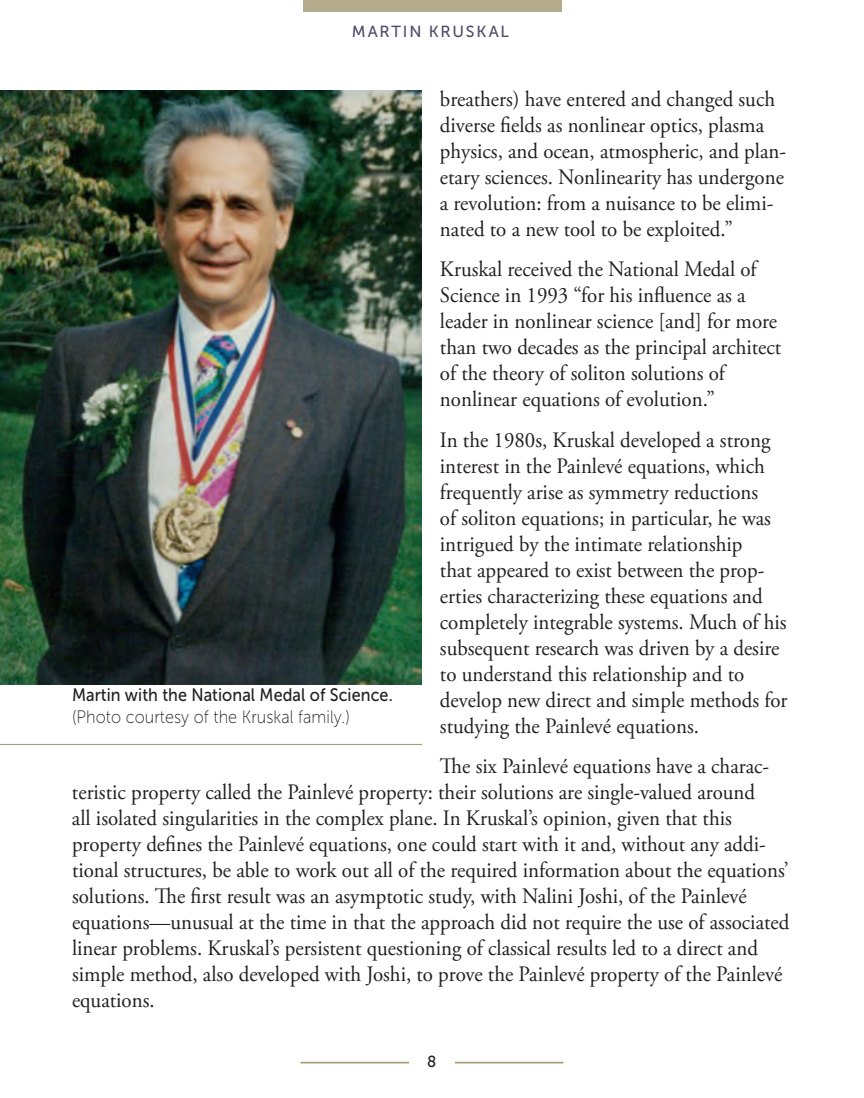
<style>
.page{position:relative;width:864px;height:1098px;background:#fff}
.page>*{position:absolute;margin:0;border:0;box-sizing:border-box;transform-origin:0 0}
.t1{font:22px/26px "Adobe Garamond Pro";color:#231f20;scale:.95 1}
.t2{font:18px "Museo Sans 500";letter-spacing:.005em;color:#231f20;scale:.9 1}
.t3{font:18px "Museo Sans 100";letter-spacing:.005em;color:#231f20;scale:.9 1}
.t4{font:16px "Museo Sans 500";letter-spacing:.115em;color:#534a68}
.t5{font:16px "Museo Sans 500";color:#231f20;scale:.95 1}
</style>
<div class="page">
<hr style="left:301px;top:1062px;width:262px;height:1px;background:#9e936a">
<hr style="left:301px;top:1063px;width:262px;height:1px;background:#9e936a">
<div style="left:409px;top:1055px;width:45px;height:27px;background:#fff"></div>
<div style="left:303px;top:0;width:258px;height:12px;background:#b5ac8e"></div>
<img style="left:0;top:90px;width:422px;height:595px">
<hr style="left:0;top:744px;width:422px;height:1px;background:#9e936a">
<p class="t4" style="left:352px;top:23px;width:159px">MARTIN KRUSKAL</p>
<p class="t1" style="left:440px;top:87px;width:366px">breathers) have entered and changed such diverse fields as nonlinear optics, plasma physics, and ocean, atmospheric, and plan&shy;etary sciences. Nonlinearity has undergone a revolution: from a nuisance to be elimi&shy;nated to a new tool to be exploited.”</p>
<p class="t1" style="left:440px;top:257px;width:361px">Kruskal received the National Medal of Science in 1993 “for his influence as a leader in nonlinear science [and] for more than two decades as the principal architect of the theory of soliton solutions of nonlinear equations of evolution.”</p>
<p class="t1" style="left:440px;top:428px;width:367px">In the 1980s, Kruskal developed a strong interest in the Painlevé equations, which frequently arise as symmetry reductions<br>of soliton equations; in particular, he was intrigued by the intimate relationship<br>that appeared to exist between the prop&shy;erties characterizing these equations and completely integrable systems. Much of his subsequent research was driven by a desire to understand this relationship and to develop new direct and simple methods for studying the Painlevé equations.</p>
<p class="t1" style="left:72px;top:754px;width:757px;text-indent:368px">The six Painlevé equations have a charac&shy;teristic property called the Painlevé property: their solutions are single-valued around<br>all isolated singularities in the complex plane. In Kruskal’s opinion, given that this property defines the Painlevé equations, one could start with it and, without any addi&shy;tional structures, be able to work out all of the required information about the equations’ solutions. The first result was an asymptotic study, with Nalini Joshi, of the Painlevé equations—unusual at the time in that the approach did not require the use of associated linear problems. Kruskal’s persistent questioning of classical results led to a direct and simple method, also developed with Joshi, to prove the Painlevé property of the Painlevé equations.</p>
<p class="t2" style="left:72px;top:685px;width:358px">Martin with the National Medal of Science.</p>
<p class="t3" style="left:72px;top:707px;width:310px">(Photo courtesy of the Kruskal family.)</p>
<p class="t5" style="left:427px;top:1052px;width:11px">8</p>
</div>
